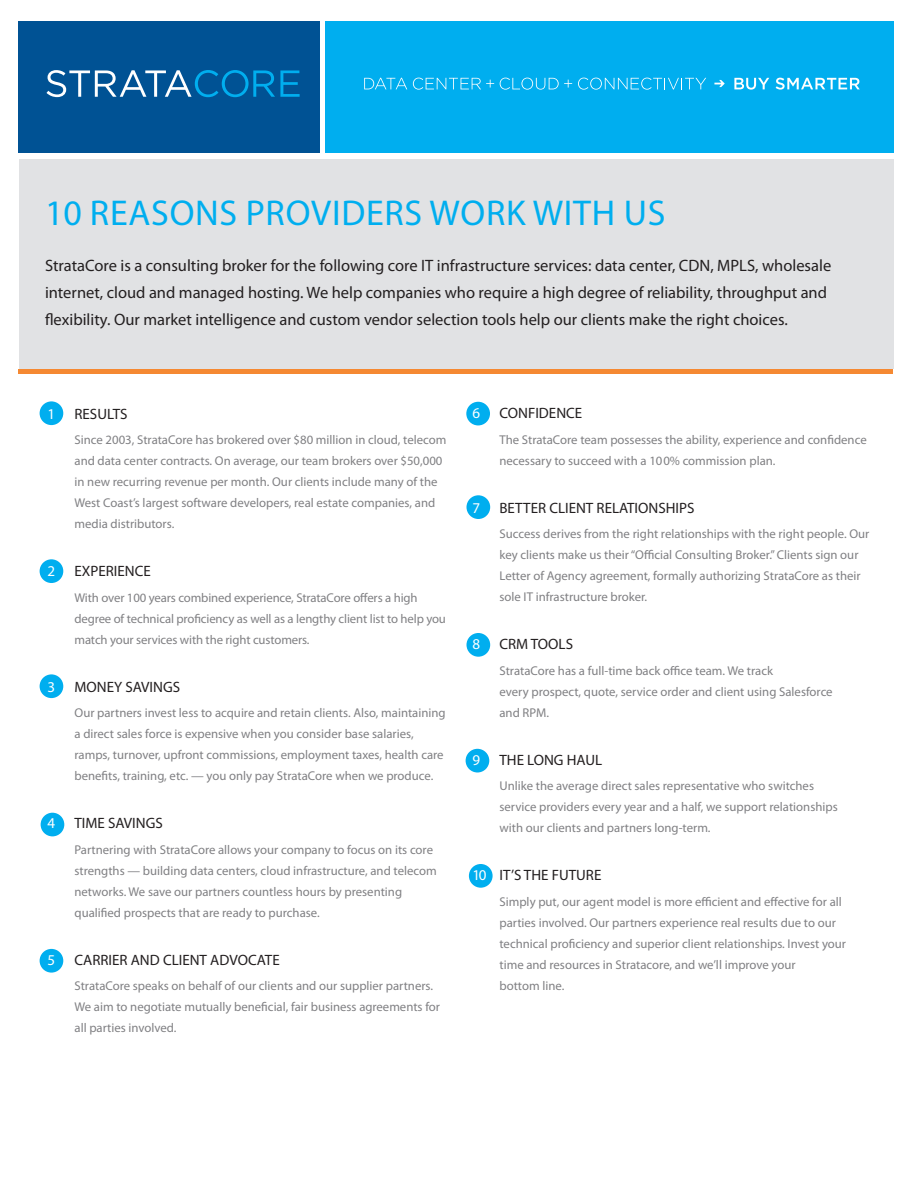
<style>
.page{position:relative;width:918px;height:1188px;background:#fff}
.page>*{position:absolute;margin:0;border:0;box-sizing:border-box;transform-origin:0 0}
.t1{font:36px "Myriad Pro";letter-spacing:.02em;color:#00aeef}
.t2{font:16.5px/27px "Myriad Pro";color:#231f20}
.t3{font:15px "Myriad Pro";color:#231f20}
.t4{font:15px "Myriad Pro";color:#fff}
.t5{font:12.75px/21px "Myriad Pro";color:#808083}
.s1{color:#fff}
</style>
<div class="page">
<div style="left:19px;top:159px;width:874px;height:210px;background:#e1e2e4"></div>
<div style="left:19px;top:22px;width:301px;height:131px;background:#005294"></div>
<div style="left:326px;top:22px;width:568px;height:131px;background:#00aeef"></div>
<div style="left:40px;top:949px;width:23px;height:24px;background:#00aeef;border-radius:50%"></div>
<div style="left:466px;top:633px;width:24px;height:24px;background:#00aeef;border-radius:50%"></div>
<div style="left:40px;top:401px;width:23px;height:24px;background:#00aeef;border-radius:50%"></div>
<div style="left:466px;top:749px;width:23px;height:23px;background:#00aeef;border-radius:50%"></div>
<div style="left:40px;top:674px;width:23px;height:24px;background:#00aeef;border-radius:50%"></div>
<div style="left:466px;top:402px;width:24px;height:23px;background:#00aeef;border-radius:50%"></div>
<div style="left:40px;top:559px;width:23px;height:24px;background:#00aeef;border-radius:50%"></div>
<div style="left:469px;top:864px;width:24px;height:24px;background:#00aeef;border-radius:50%"></div>
<div style="left:41px;top:813px;width:23px;height:23px;background:#00aeef;border-radius:50%"></div>
<div style="left:466px;top:495px;width:24px;height:24px;background:#00aeef;border-radius:50%"></div>
<svg style="left:46px;top:70px;width:254px;height:27px"></svg>
<svg style="left:364px;top:78px;width:43px;height:11px"></svg>
<svg style="left:413px;top:78px;width:81px;height:12px"></svg>
<svg style="left:500px;top:78px;width:72px;height:12px"></svg>
<svg style="left:578px;top:78px;width:128px;height:12px"></svg>
<svg style="left:734px;top:78px;width:35px;height:12px"></svg>
<svg style="left:776px;top:78px;width:84px;height:12px"></svg>
<svg style="left:714px;top:80px;width:11px;height:7px"></svg>
<div style="left:19px;top:369px;width:874px;height:5px;background:#f58932"></div>
<h1 class="t1" style="left:45px;top:190px;width:128px">10 reasons</h1>
<h1 class="t1" style="left:246px;top:190px;width:418px">PROVIDERS WORK with us</h1>
<p class="t2" style="left:45px;top:252px;width:788px">StrataCore is a consulting broker for the following core IT infrastructure services: data center, CDN, MPLS, wholesale internet, cloud and managed hosting. We help companies who require a high degree of reliability, throughput and flexibility. Our market intelligence and custom vendor selection tools help our clients make the right choices.</p>
<p class="t4" style="left:48px;top:404px;width:9px">1</p>
<p class="t3" style="left:75px;top:404px;width:55px">RESULTS</p>
<p class="t5" style="left:75px;top:429px;width:373px">Since 2003, StrataCore has brokered over $80 million in cloud, telecom and data center contracts. On average, our team brokers over $50,000 in new recurring revenue per month. Our clients include many of the West Coast’s largest software developers, real estate companies, and media distributors.</p>
<p class="t4" style="left:48px;top:562px;width:9px">2</p>
<p class="t3" style="left:75px;top:562px;width:76px">EXPERIENCE</p>
<p class="t5" style="left:75px;top:587px;width:373px">With over 100 years combined experience, StrataCore offers a high degree of technical proficiency as well as a lengthy client list to help you match your services with the right customers.</p>
<p class="t4" style="left:48px;top:677px;width:9px">3</p>
<p class="t3" style="left:75px;top:677px;width:107px">MONEY SAVINGS</p>
<p class="t5" style="left:75px;top:702px;width:373px">Our partners invest less to acquire and retain clients. Also, maintaining a direct sales force is expensive when you consider base salaries, ramps, turnover, upfront commissions, employment taxes, health care benefits, training, etc. — you only pay StrataCore when we produce.</p>
<p class="t4" style="left:48px;top:814px;width:9px">4</p>
<p class="t3" style="left:75px;top:814px;width:90px">TIME SAVINGS</p>
<p class="t5" style="left:75px;top:839px;width:364px">Partnering with StrataCore allows your company to focus on its core strengths — building data centers, cloud infrastructure, and telecom networks. We save our partners countless hours by presenting qualified prospects that are ready to purchase.</p>
<p class="t4" style="left:48px;top:950px;width:9px">5</p>
<p class="t3" style="left:75px;top:950px;width:205px">CARRIER AND CLIENT ADVOCATE</p>
<p class="t5" style="left:75px;top:975px;width:367px">StrataCore speaks on behalf of our clients and our supplier partners.<br>We aim to negotiate mutually beneficial, fair business agreements for all parties involved.</p>
<p class="t4" style="left:472px;top:404px;width:9px">6</p>
<p class="t3" style="left:500px;top:404px;width:83px">CONFIDENCE</p>
<p class="t5" style="left:500px;top:429px;width:369px">The StrataCore team possesses the ability, experience and confidence necessary to succeed with a 100% commission plan.</p>
<p class="t4" style="left:472px;top:498px;width:9px">7</p>
<p class="t3" style="left:500px;top:498px;width:197px">BETTER CLIENT RELATIONSHIPS</p>
<p class="t5" style="left:500px;top:523px;width:371px">Success derives from the right relationships with the right people. Our key clients make us their “Official Consulting Broker.” Clients sign our Letter of Agency agreement, formally authorizing StrataCore as their sole IT infrastructure broker.</p>
<p class="t4" style="left:472px;top:635px;width:9px">8</p>
<p class="t3" style="left:500px;top:635px;width:75px">CRM TOOLS</p>
<p class="t5" style="left:500px;top:660px;width:335px">StrataCore has a full-time back office team. We track<br>every prospect, quote, service order and client using Salesforce and RPM.</p>
<p class="t4" style="left:472px;top:750px;width:9px">9</p>
<p class="t3" style="left:500px;top:750px;width:78px">THE LONG HAU</p>
<p class="t3" style="left:595px;top:750px;width:9px">L</p>
<p class="t5" style="left:472px;top:775px;width:19px">U</p>
<p class="t5" style="left:500px;top:775px;width:340px;text-indent:8px">nlike the average direct sales representative who switches service providers every year and a half, we support relationships with our clients and partners long-term.</p>
<p class="t3" style="left:472px;top:866px;width:113px"><span class="s1">10</span> IT’S THE FUTURE</p>
<p class="t5" style="left:500px;top:891px;width:348px">Simply put, our agent model is more efficient and effective for all parties involved. Our partners experience real results due to our technical proficiency and superior client relationships. Invest your time and resources in Stratacore, and we’ll improve your<br>bottom line.</p>
</div>
